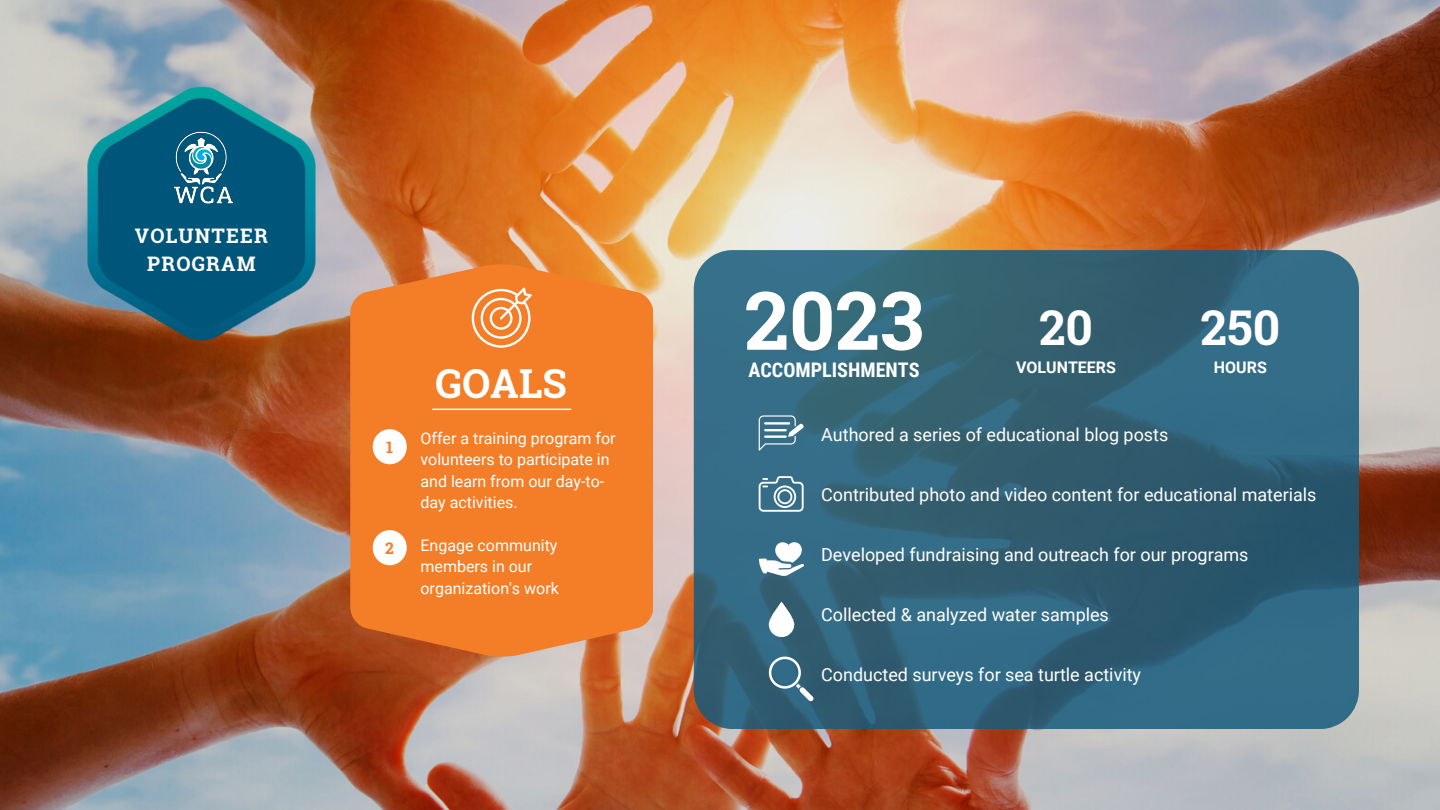
<style>
.page{position:relative;width:1440px;height:810px;background:#fff}
.page>*{position:absolute;margin:0;border:0;box-sizing:border-box;transform-origin:0 0}
.t1{font:700 80.8px "Roboto Slab";color:#fff}
.t2{font:700 48px "Roboto Slab";color:#fff}
.t3{font:700 40px "Roboto Slab";color:#fff}
.t4{font:700 20.2px "Roboto Condensed";color:#fff}
.t5{font:700 20px/27.8px "Roboto Slab";letter-spacing:.06em;color:#fff;text-align:center}
.t6{font:18px "Roboto";color:#fff}
.t7{font:16px/21.4px "Roboto";color:#fff}
.t8{font:700 16px "Roboto";color:#fff}
.t9{font:700 16px "Roboto Slab";color:#f47e28}
</style>
<div class="page">
<img style="left:0;top:0;width:1440px;height:810px">
<img style="left:81px;top:81px;width:241px;height:265px">
<img style="left:167px;top:131px;width:74px;height:74px">
<svg style="left:350px;top:264px;width:303px;height:393px;background:#f07f2d"></svg>
<hr style="left:433px;top:409px;width:138px;height:1px;background:#fff">
<div style="left:373px;top:429px;width:34px;height:35px;background:#fff;border-radius:50%"></div>
<div style="left:373px;top:530px;width:34px;height:35px;background:#fff;border-radius:50%"></div>
<svg style="left:472px;top:288px;width:60px;height:60px"></svg>
<svg style="left:694px;top:250px;width:665px;height:479px;background:#32647a"></svg>
<svg style="left:759px;top:415px;width:45px;height:36px;background:#658fa3"></svg>
<svg style="left:759px;top:542px;width:45px;height:34px"></svg>
<svg style="left:759px;top:476px;width:45px;height:36px"></svg>
<svg style="left:769px;top:657px;width:45px;height:44px;background:#527c90"></svg>
<svg style="left:769px;top:602px;width:25px;height:35px"></svg>
<p class="t5" style="left:135px;top:221px;width:135px">VOLUNTEER<br>PROGRAM</p>
<p class="t9" style="left:386px;top:436px;width:9px">1</p>
<p class="t9" style="left:385px;top:537px;width:10px">2</p>
<h3 class="t3" style="left:436px;top:356px;width:133px">GOALS</h3>
<p class="t7" style="left:420px;top:428px;width:197px">Offer a training program for volunteers to participate in and learn from our day-to&shy;day activities.</p>
<p class="t7" style="left:420px;top:535px;width:140px">Engage community members in our organization's work</p>
<h1 class="t1" style="left:744px;top:265px;width:181px">2023</h1>
<p class="t4" style="left:748px;top:358px;width:173px">ACCOMPLISHMENTS</p>
<h2 class="t2" style="left:1039px;top:295px;width:55px">20</h2>
<p class="t8" style="left:1016px;top:358px;width:101px">VOLUNTEERS</p>
<p class="t6" style="left:821px;top:425px;width:349px">Authored a series of educational blog posts</p>
<h2 class="t2" style="left:1201px;top:295px;width:81px">250</h2>
<p class="t8" style="left:1214px;top:358px;width:54px">HOURS</p>
<p class="t6" style="left:821px;top:485px;width:497px">Contributed photo and video content for educational materials</p>
<p class="t6" style="left:821px;top:545px;width:429px">Developed fundraising and outreach for our programs</p>
<p class="t6" style="left:821px;top:605px;width:289px">Collected &amp; analyzed water samples</p>
<p class="t6" style="left:821px;top:665px;width:321px">Conducted surveys for sea turtle activity</p>
</div>
